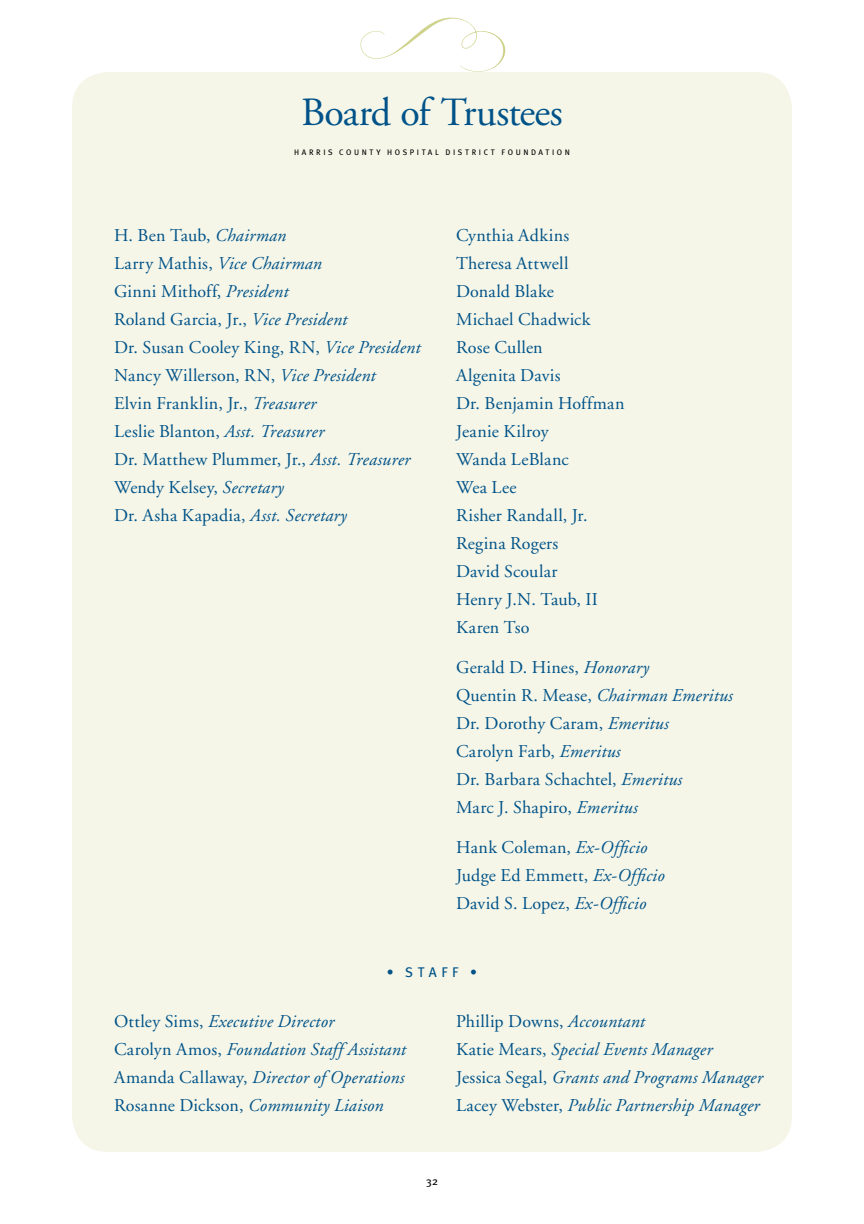
<style>
.page{position:relative;width:864px;height:1224px;background:#fff}
.page>*{position:absolute;margin:0;border:0;box-sizing:border-box;transform-origin:0 0}
.t1{font:40px "Adobe Garamond";letter-spacing:-.02em;color:#005288}
.t2{font:18px/28px "Adobe Garamond";letter-spacing:.015em;color:#005288}
.t3{font:italic 18px/28px "Adobe Garamond";letter-spacing:.01em;color:#005288}
.t4{font:14px "Meta Plus";color:#005288}
.t5{font:11px "Meta Plus";color:#000}
.t6{font:8px "Meta Plus";color:#000}
.s1{font-style:italic}
.s2{font-style:normal}
</style>
<div class="page">
<div style="left:72px;top:72px;width:720px;height:1080px;background:#f5f6e8;border-radius:36px"></div>
<svg style="left:360px;top:17px;width:146px;height:55px"></svg>
<h1 class="t1" style="left:301px;top:91px;width:263px">Board of Trustees</h1>
<p class="t6" style="left:294px;top:148px;width:8px">HARRIS</p>
<p class="t6" style="left:339px;top:148px;width:8px">COUNTY</p>
<p class="t6" style="left:387px;top:148px;width:8px">HOSPITAL</p>
<p class="t6" style="left:446px;top:148px;width:8px">DISTRICT</p>
<p class="t6" style="left:502px;top:148px;width:8px">FOUNDATION</p>
<p class="t2" style="left:114px;top:222px;width:308px">H. Ben Taub, <span class="s1">Chairman<br></span>Larry Mathis, <span class="s1">Vice Chairman<br></span>Ginni Mithoff, <span class="s1">President<br></span>Roland Garcia, Jr., <span class="s1">Vice President<br></span>Dr. Susan Cooley King, RN, <span class="s1">Vice President<br></span>Nancy Willerson, RN, <span class="s1">Vice President<br></span>Elvin Franklin, Jr., <span class="s1">Treasurer<br></span>Leslie Blanton, <span class="s1">Asst. Treasurer<br></span>Dr. Matthew Plummer, Jr., <span class="s1">Asst. Treasurer<br></span>Wendy Kelsey, <span class="s1">Secretary<br></span>Dr. Asha Kapadia, <span class="s1">Asst. Secretary</span></p>
<p class="t2" style="left:456px;top:222px;width:170px">Cynthia Adkins<br>Theresa Attwell<br>Donald Blake<br>Michael Chadwick<br>Rose Cullen<br>Algenita Davis<br>Dr. Benjamin Hoffman<br>Jeanie Kilroy<br>Wanda LeBlanc<br>Wea Lee<br>Risher Randall, Jr.<br>Regina Rogers<br>David Scoular<br>Henry J.N. Taub, II<br>Karen Tso</p>
<p class="t2" style="left:456px;top:654px;width:279px">Gerald D. Hines, <span class="s1">Honorary<br></span>Quentin R. Mease, <span class="s1">Chairman Emeritus<br></span>Dr. Dorothy Caram, <span class="s1">Emeritus<br></span>Carolyn Farb, <span class="s1">Emeritus<br></span>Dr. Barbara Schachtel, <span class="s1">Emeritus<br></span>Marc J. Shapiro, <span class="s1">Emeritus</span></p>
<p class="t2" style="left:456px;top:834px;width:210px">Hank Coleman, <span class="s1">Ex-Officio<br></span>Judge Ed Emmett, <span class="s1">Ex-Officio<br></span>David S. Lopez, <span class="s1">Ex-Officio</span></p>
<p class="t4" style="left:387px;top:964px;width:31px">• STAFF</p>
<p class="t4" style="left:470px;top:964px;width:8px">•</p>
<p class="t3" style="left:114px;top:1008px;width:294px"><span class="s2">Ottley Sims,</span> Executive Director<br><span class="s2">Carolyn Amos,</span> Foundation Staff Assistant <span class="s2">Amanda Callaway,</span> Director of Operations <span class="s2">Rosanne Dickson,</span> Community Liaison</p>
<p class="t3" style="left:456px;top:1008px;width:308px"><span class="s2">Phillip Downs,</span> Accountant<br><span class="s2">Katie Mears,</span> Special Events Manager<br><span class="s2">Jessica Segal,</span> Grants and Programs Manager <span class="s2">Lacey Webster,</span> Public Partnership Manager</p>
<p class="t5" style="left:426px;top:1174px;width:13px">32</p>
</div>
